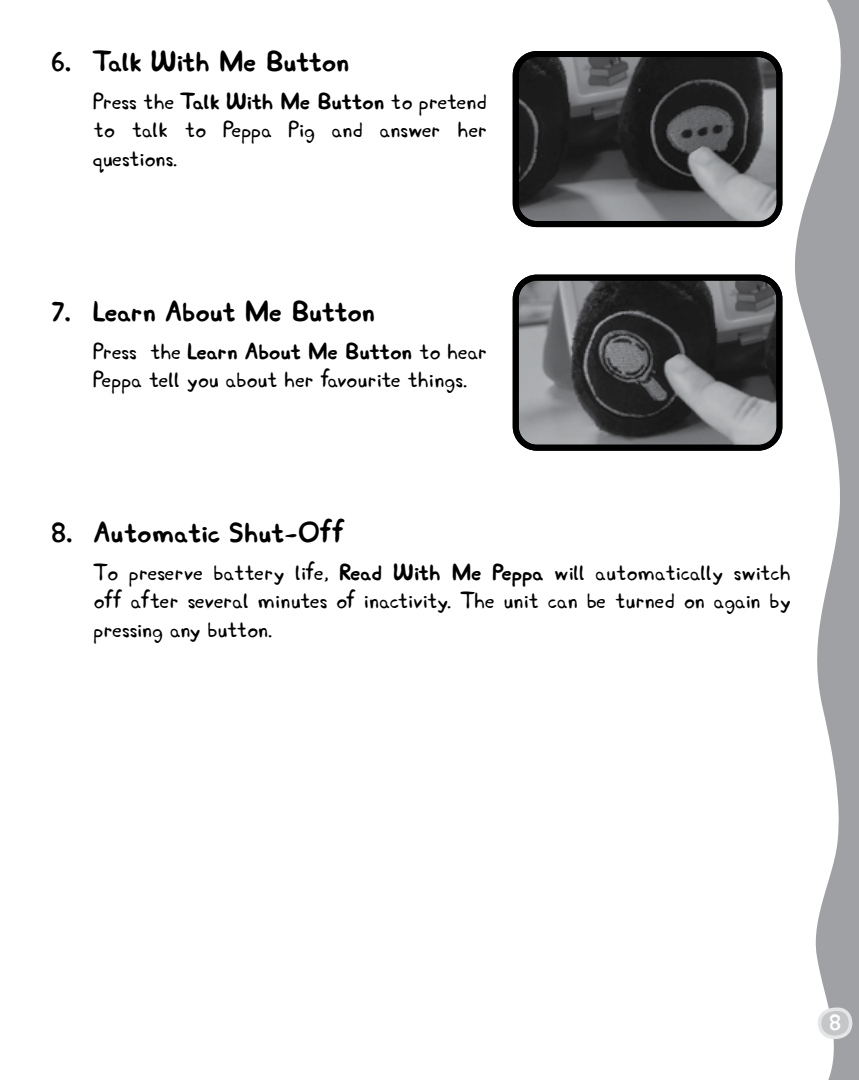
<style>
.page{position:relative;width:859px;height:1080px;background:#fff}
.page>*{position:absolute;margin:0;border:0;box-sizing:border-box;transform-origin:0 0}
.t1{font:700 30px "Peppa";color:#000}
.t2{font:24px/28.8px "Peppa";color:#000;text-align:justify}
.t3{font:700 24px "Peppa";color:#fff}
.s1{font-weight:700}
</style>
<div class="page">
<svg style="left:795px;top:0;width:64px;height:1080px"></svg>
<svg style="left:816px;top:1007px;width:37px;height:33px"></svg>
<img style="left:520px;top:58px;width:25px;height:162px">
<img style="left:545px;top:58px;width:230px;height:162px">
<div style="left:513px;top:51px;width:269px;height:176px;border:6px solid #000;border-radius:21px"></div>
<img style="left:520px;top:282px;width:255px;height:162px">
<div style="left:513px;top:275px;width:269px;height:176px;border:6px solid #000;border-radius:21px"></div>
<p class="t1" style="left:51px;top:43px;width:300px">6. Talk With Me Button</p>
<p class="t2" style="left:94px;top:86px;width:395px">Press the <span class="s1">Talk With Me Button</span> to pretend to talk to Peppa Pig and answer her questions.</p>
<p class="t1" style="left:51px;top:293px;width:326px">7. Learn About Me Button</p>
<p class="t2" style="left:94px;top:336px;width:395px">Press the <span class="s1">Learn About Me Button</span> to hear<br>Peppa tell you about her favourite things.</p>
<p class="t1" style="left:51px;top:514px;width:295px">8. Automatic Shut-Off</p>
<p class="t2" style="left:94px;top:557px;width:699px">To preserve battery life, <span class="s1">Read With Me Peppa</span> will automatically switch off after several minutes of inactivity. The unit can be turned on again by pressing any button.</p>
<p class="t3" style="left:829px;top:1007px;width:14px">8</p>
</div>
